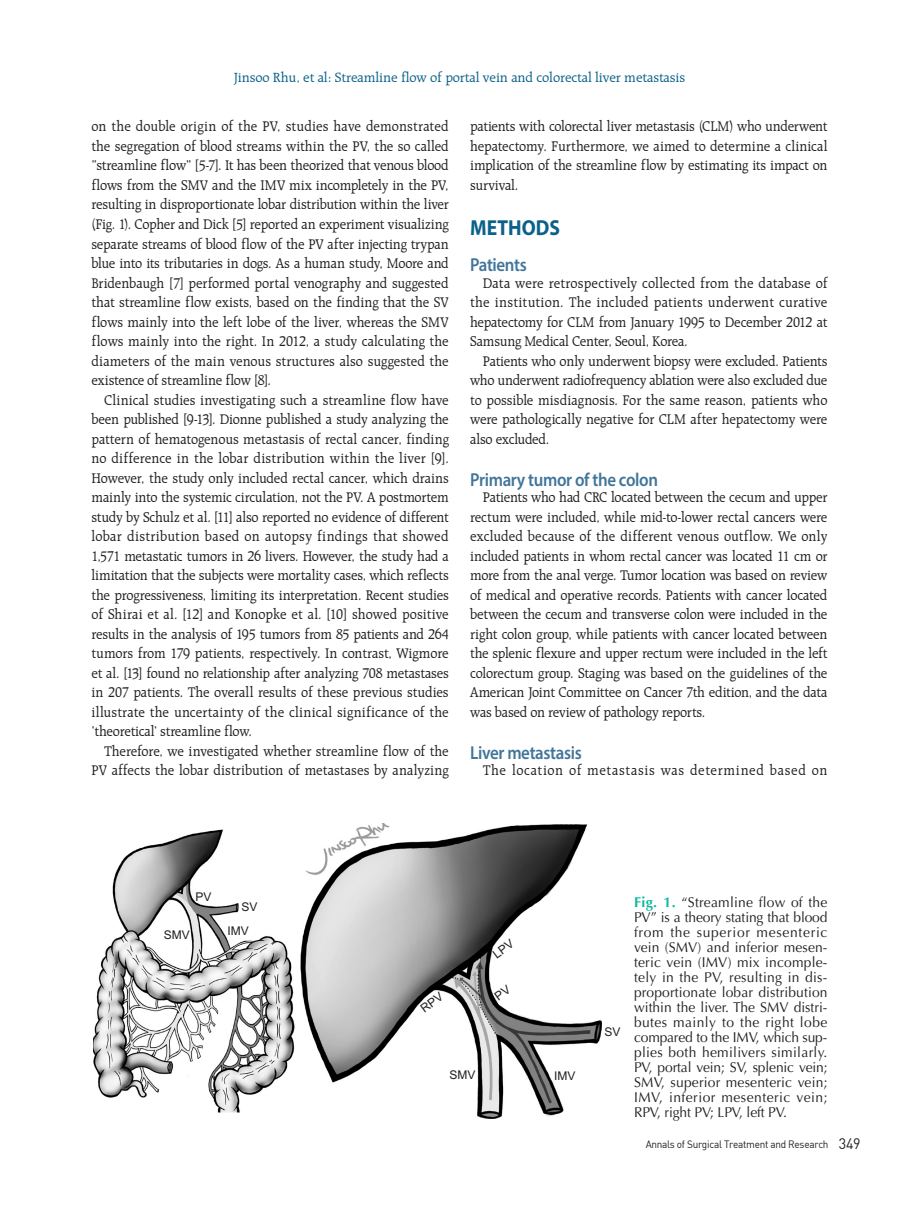
<style>
.page{position:relative;width:919px;height:1217px;background:#fff}
.page>*{position:absolute;margin:0;border:0;box-sizing:border-box;transform-origin:0 0}
.t1{font:700 21.75px "Myriad Pro";color:#0b6189;scale:.9 1}
.t2{font:600 18.75px "Myriad Pro";letter-spacing:-.02em;color:#417599;scale:.9 1}
.t3{font:15px/19.5px "Raleigh BT";letter-spacing:-.01em;color:#231f20;text-align:justify;scale:.94 1}
.t4{font:15px "Raleigh BT";letter-spacing:.04em;color:#231f20;scale:.94 1}
.t5{font:14.25px/15px "Optima LT Std";letter-spacing:.03em;color:#231f20;text-align:justify}
.t6{font:14.25px "Raleigh BT";letter-spacing:-.01em;color:#0b6189}
.t7{font:12px "Arial";color:#231f20}
.t8{font:10.5px "Dinreg";letter-spacing:-.025em;color:#231f20;scale:.95 1}
.s1{font-weight:700;color:#11b9a0}
.s2{font-size:15px}
</style>
<div class="page">
<img style="left:93px;top:823px;width:508px;height:295px">
<svg style="left:492px;top:938px;width:23px;height:20px"></svg>
<svg style="left:494px;top:983px;width:17px;height:16px"></svg>
<svg style="left:420px;top:991px;width:24px;height:21px"></svg>
<p class="t6" style="left:234px;top:69px;width:453px">Jinsoo Rhu, et al: Streamline flow of portal vein and colorectal liver metastasis</p>
<p class="t3" style="left:91px;top:116px;width:381px">on the double origin of the PV, studies have demonstrated the segregation of blood streams within the PV, the so called “streamline flow” [5-7]. It has been theorized that venous blood flows from the SMV and the IMV mix incompletely in the PV, resulting in disproportionate lobar distribution within the liver (Fig. 1). Copher and Dick [5] reported an experiment visualizing separate streams of blood flow of the PV after injecting trypan blue into its tributaries in dogs. As a human study, Moore and Bridenbaugh [7] performed portal venography and suggested that streamline flow exists, based on the finding that the SV flows mainly into the left lobe of the liver, whereas the SMV flows mainly into the right. In 2012, a study calculating the diameters of the main venous structures also suggested the existence of streamline flow [8].</p>
<p class="t3" style="left:91px;top:389px;width:382px;text-indent:13px">Clinical studies investigating such a streamline flow have been published [9-13]. Dionne published a study analyzing the pattern of hematogenous metastasis of rectal cancer, finding no difference in the lobar distribution within the liver [9].<br>However, the study only included rectal cancer, which drains mainly into the systemic circulation, not the PV. A postmortem study by Schulz et al. [11] also reported no evidence of different lobar distribution based on autopsy findings that showed 1,571 metastatic tumors in 26 livers. However, the study had a limitation that the subjects were mortality cases, which reflects the progressiveness, limiting its interpretation. Recent studies of Shirai et al. [12] and Konopke et al. [10] showed positive results in the analysis of 195 tumors from 85 patients and 264 tumors from 179 patients, respectively. In contrast, Wigmore et al. [13] found no relationship after analyzing 708 metastases in 207 patients. The overall results of these previous studies illustrate the uncertainty of the clinical significance of the ‘theoretical’ streamline flow.</p>
<p class="t3" style="left:91px;top:740px;width:381px;text-align:right">Therefore, we investigated whether streamline flow of the<br>PV affects the lobar distribution of metastases by analyzing</p>
<p class="t3" style="left:470px;top:116px;width:382px">patients with colorectal liver metastasis (CLM) who underwent hepatectomy. Furthermore, we aimed to determine a clinical implication of the streamline flow by estimating its impact on survival.</p>
<h1 class="t1" style="left:470px;top:213px;width:101px">METHODS</h1>
<p class="t2" style="left:470px;top:253px;width:64px">Patients</p>
<p class="t3" style="left:470px;top:272px;width:381px;text-indent:13px">Data were retrospectively collected from the database of the institution. The included patients underwent curative hepatectomy for CLM from January 1995 to December 2012 at Samsung Medical Center, Seoul, Korea.</p>
<p class="t3" style="left:470px;top:350px;width:381px;text-indent:13px">Patients who only underwent biopsy were excluded. Patients who underwent radiofrequency ablation were also excluded due to possible misdiagnosis. For the same reason, patients who were pathologically negative for CLM after hepatectomy were also excluded.</p>
<p class="t2" style="left:470px;top:468px;width:210px">Primary tumor of the colon</p>
<p class="t3" style="left:470px;top:487px;width:381px;text-indent:13px">Patients who had CRC located between the cecum and upper rectum were included, while mid-to-lower rectal cancers were excluded because of the different venous outflow. We only included patients in whom rectal cancer was located 11 cm or more from the anal verge. Tumor location was based on review of medical and operative records. Patients with cancer located between the cecum and transverse colon were included in the right colon group, while patients with cancer located between the splenic flexure and upper rectum were included in the left colorectum group. Staging was based on the guidelines of the American Joint Committee on Cancer 7th edition, and the data was based on review of pathology reports.</p>
<p class="t2" style="left:470px;top:741px;width:125px">Liver metastasis</p>
<p class="t4" style="left:483px;top:761px;width:368px">The location of metastasis was determined based on</p>
<p class="t7" style="left:195px;top:892px;width:18px">PV</p>
<p class="t7" style="left:241px;top:902px;width:18px">SV</p>
<p class="t7" style="left:164px;top:930px;width:28px">SMV</p>
<p class="t7" style="left:227px;top:926px;width:23px">IMV</p>
<p class="t7" style="left:449px;top:1070px;width:28px">SMV</p>
<p class="t7" style="left:554px;top:1071px;width:23px">IMV</p>
<p class="t7" style="left:604px;top:1027px;width:18px">SV</p>
<p class="t5" style="left:634px;top:894px;width:195px"><span class="s1">Fig. 1.</span> “Streamline flow of the PV” is a theory stating that blood from the superior mesenteric vein (SMV) and inferior mesen&shy;teric vein (IMV) mix incomple&shy;tely in the PV, resulting in dis&shy;proportionate lobar distribution within the liver. The SMV distri&shy;butes mainly to the right lobe compared to the IMV, which sup&shy;plies both hemilivers similarly.<br>PV, portal vein; SV, splenic vein; SMV, superior mesenteric vein; IMV, inferior mesenteric vein; RPV, right PV; LPV, left PV.</p>
<p class="t8" style="left:645px;top:1137px;width:228px">Annals of Surgical Treatment and Research <span class="s2">349</span></p>
</div>
